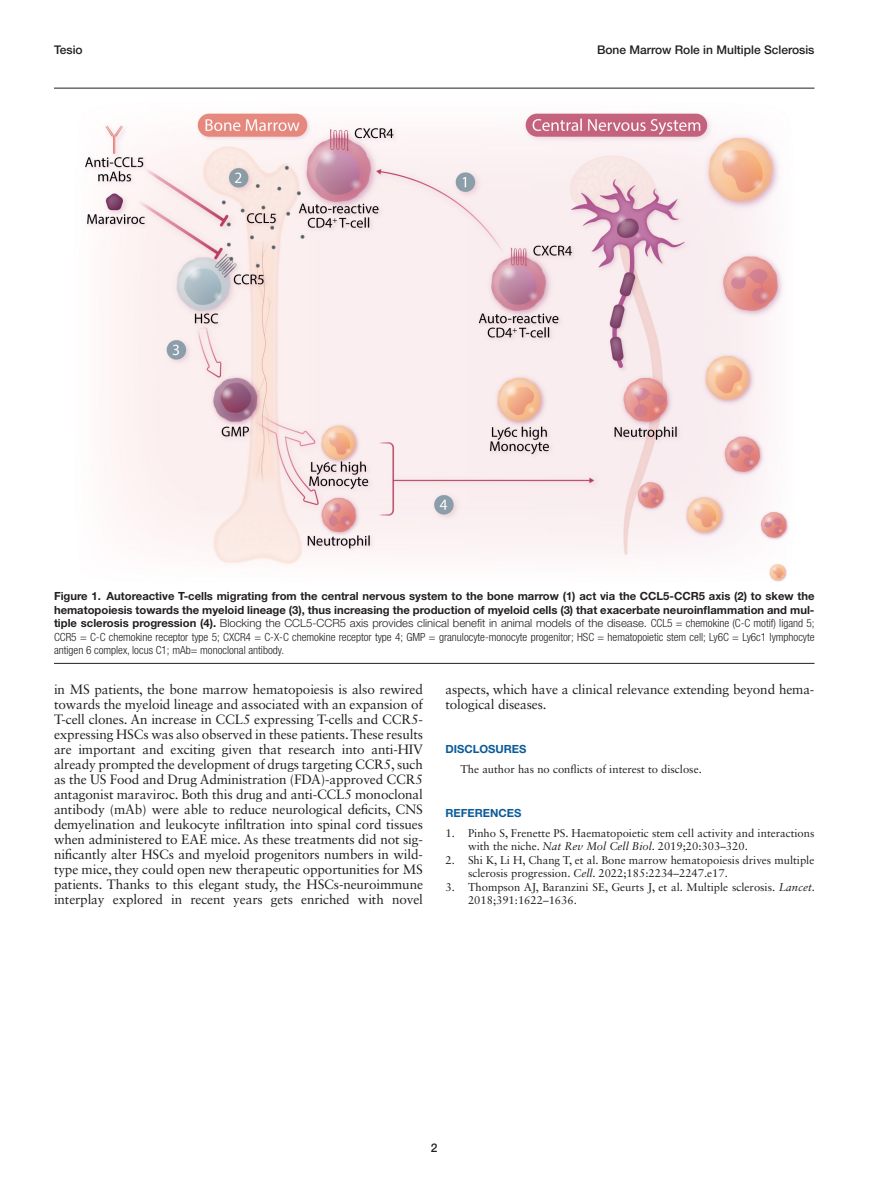
<style>
.page{position:relative;width:891px;height:1188px;background:#fff}
.page>*{position:absolute;margin:0;border:0;box-sizing:border-box;transform-origin:0 0}
.t1{font:13.5px/15px "Sabon LT Std";letter-spacing:-.01em;color:#231f20;text-align:justify}
.t2{font:500 12px "Helvetica Neue LT Std";color:#231f20}
.t3{font:700 11.25px/13.5px "Helvetica Neue LT Std";color:#231f20;text-align:justify}
.t4{font:11.25px/13.5px "Sabon LT Std";color:#231f20}
.t5{font:700 11.25px "Helvetica Neue LT Std";color:#0a5b9a}
.s1{font-weight:300}
.s2{font-weight:300;font-stretch:condensed}
.s3{font-style:italic}
</style>
<div class="page">
<img style="left:85px;top:113px;width:704px;height:469px">
<hr style="left:54px;top:88px;width:760px;height:1px;background:#231f20">
<hr style="left:54px;top:663px;width:760px;height:1px;background:#231f20">
<p class="t2" style="left:54px;top:42px;width:30px">Tesio</p>
<p class="t2" style="left:597px;top:42px;width:219px">Bone Marrow Role in Multiple Sclerosis</p>
<p class="t3" style="left:54px;top:589px;width:762px">Figure 1. Autoreactive T-cells migrating from the central nervous system to the bone marrow (1) act via the CCL5-CCR5 axis (2) to skew the hematopoiesis towards the myeloid lineage (3), thus increasing the production of myeloid cells (3) that exacerbate neuroinflammation and mul&shy;tiple sclerosis progression (4). <span class="s1">Blocking the CCL5-CCR5 axis provides clinical benefit in animal models of the disease.</span> <span class="s2">CCL5 = chemokine (C-C motif) ligand 5; CCR5 = C-C chemokine receptor type 5; CXCR4 = C-X-C chemokine receptor type 4; GMP = granulocyte-monocyte progenitor; HSC = hematopoietic stem cell; Ly6C = Ly6c1 lymphocyte antigen 6 complex, locus C1; mAb= monoclonal antibody.</span></p>
<p class="t1" style="left:54px;top:682px;width:371px">in MS patients, the bone marrow hematopoiesis is also rewired towards the myeloid lineage and associated with an expansion of T-cell clones. An increase in CCL5 expressing T-cells and CCR5- expressing HSCs was also observed in these patients. These results are important and exciting given that research into anti-HIV already prompted the development of drugs targeting CCR5, such as the US Food and Drug Administration (FDA)-approved CCR5 antagonist maraviroc. Both this drug and anti-CCL5 monoclonal antibody (mAb) were able to reduce neurological deficits, CNS demyelination and leukocyte infiltration into spinal cord tissues when administered to EAE mice. As these treatments did not sig&shy;nificantly alter HSCs and myeloid progenitors numbers in wild&shy;type mice, they could open new therapeutic opportunities for MS patients. Thanks to this elegant study, the HSCs-neuroimmune interplay explored in recent years gets enriched with novel</p>
<p class="t1" style="left:446px;top:682px;width:370px">aspects, which have a clinical relevance extending beyond hema&shy;tological diseases.</p>
<p class="t5" style="left:446px;top:742px;width:83px">DISCLOSURES</p>
<p class="t4" style="left:460px;top:762px;width:243px">The author has no conflicts of interest to disclose.</p>
<p class="t5" style="left:446px;top:806px;width:78px">REFERENCES</p>
<p class="t4" style="left:468px;top:826px;width:348px;text-indent:-22px">1. Pinho S, Frenette PS. Haematopoietic stem cell activity and interactions with the niche. <span class="s3">Nat Rev Mol Cell Biol</span>. 2019;20:303–320.</p>
<p class="t4" style="left:468px;top:853px;width:348px;text-indent:-22px">2. Shi K, Li H, Chang T, et al. Bone marrow hematopoiesis drives multiple sclerosis progression. <span class="s3">Cell</span>. 2022;185:2234–2247.e17.</p>
<p class="t4" style="left:468px;top:880px;width:348px;text-indent:-22px">3. Thompson AJ, Baranzini SE, Geurts J, et al. Multiple sclerosis. <span class="s3">Lancet</span>.<br>2018;391:1622–1636.</p>
<p class="t2" style="left:431px;top:1140px;width:8px">2</p>
</div>
